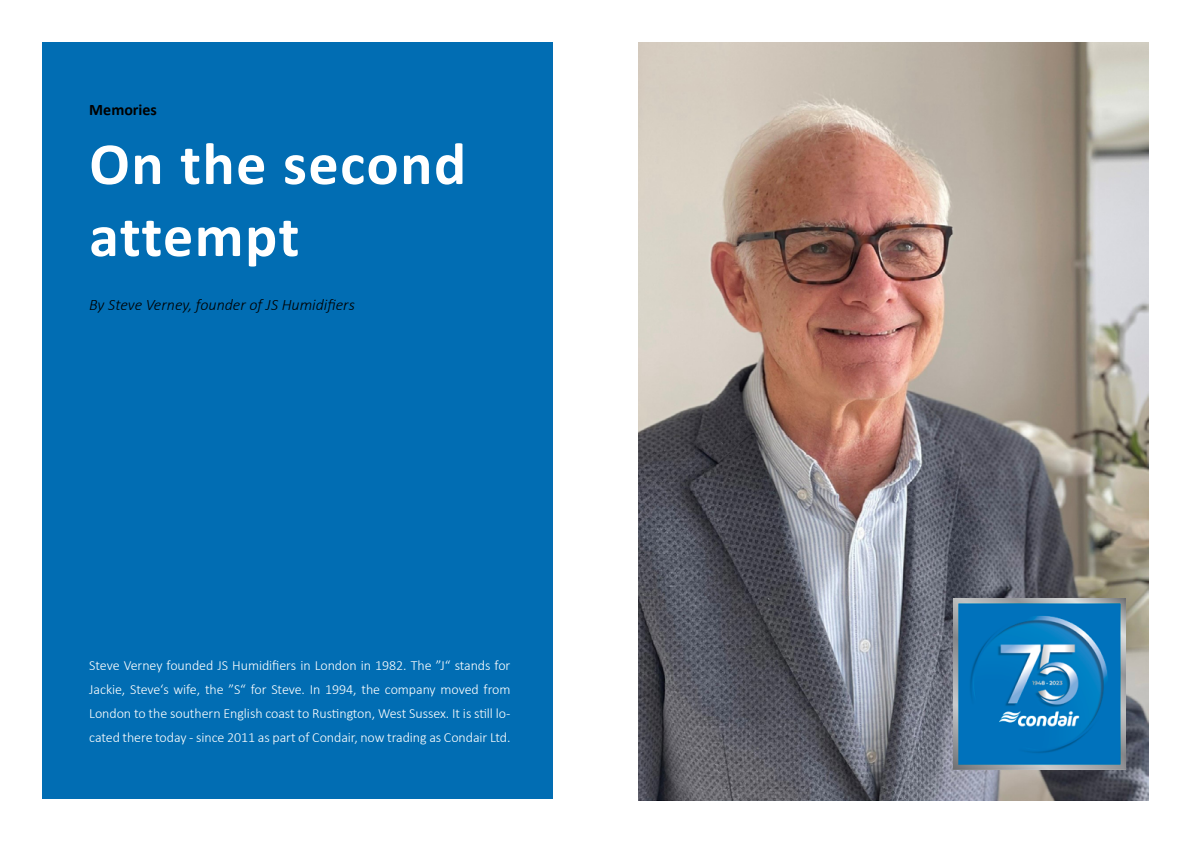
<style>
.page{position:relative;width:1191px;height:842px;background:#fff}
.page>*{position:absolute;margin:0;border:0;box-sizing:border-box;transform-origin:0 0}
.t1{font:700 60px/72px "Calibri";letter-spacing:.025em;color:#fff}
.t2{font:italic 300 16px "Calibri";color:#000}
.t3{font:700 16px "Calibri";color:#000}
.t4{font:300 14px/24px "Calibri";letter-spacing:-.005em;color:#fff;text-align:justify}
</style>
<div class="page">
<img style="left:638px;top:43px;width:510px;height:758px">
<div style="left:43px;top:43px;width:510px;height:756px;background:#016db3"></div>
<img style="left:953px;top:598px;width:172px;height:172px">
<p class="t3" style="left:89px;top:99px;width:69px">Memories</p>
<h1 class="t1" style="left:89px;top:127px;width:378px">On the second attempt</h1>
<p class="t2" style="left:89px;top:294px;width:267px">By Steve Verney, founder of JS Humidifiers</p>
<p class="t4" style="left:89px;top:653px;width:423px">Steve Verney founded JS Humidifiers in London in 1982. The ”J“ stands for Jackie, Steve‘s wife, the ”S“ for Steve. In 1994, the company moved from London to the southern English coast to Rustington, West Sussex. It is still lo&shy;cated there today - since 2011 as part of Condair, now trading as Condair Ltd.</p>
</div>
